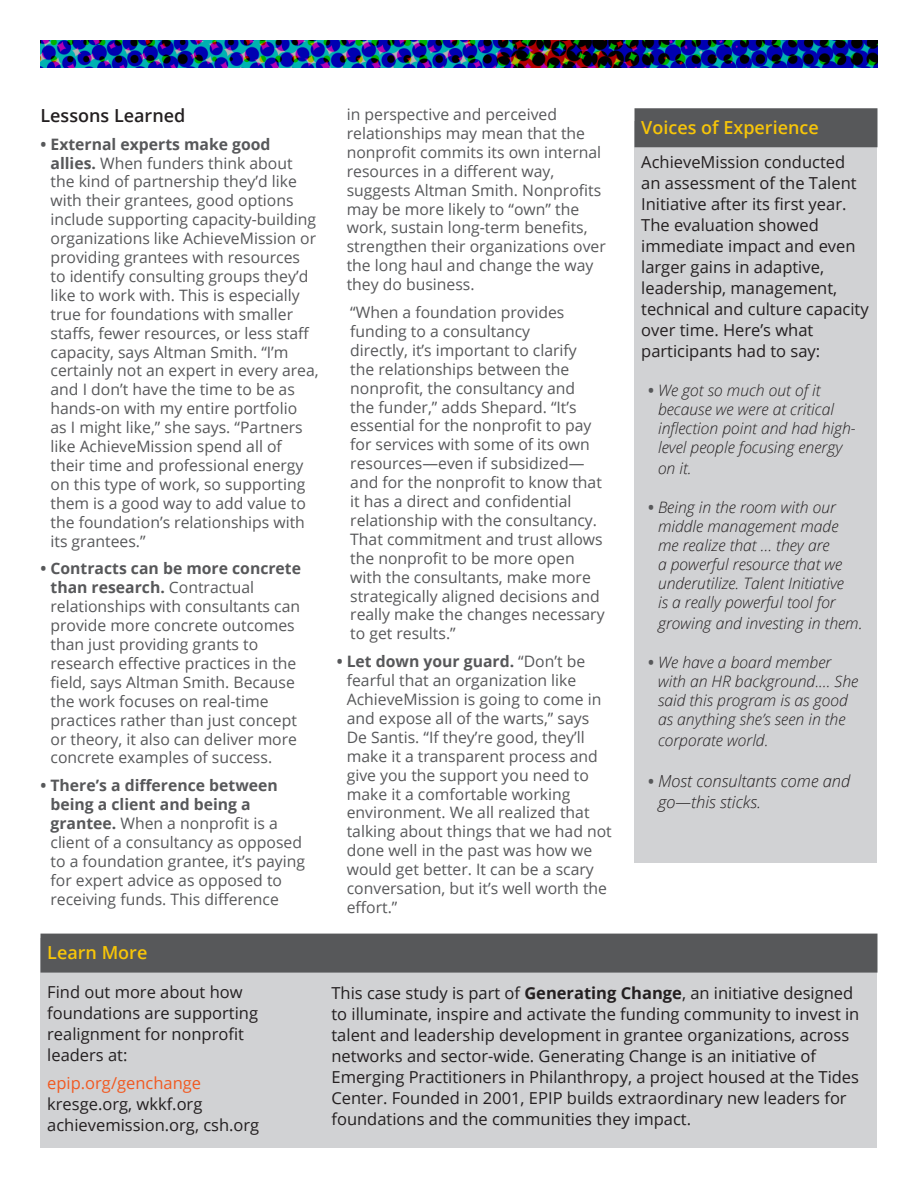
<style>
.page{position:relative;width:918px;height:1188px;background:#fff}
.page>*{position:absolute;margin:0;border:0;box-sizing:border-box;transform-origin:0 0}
.Gray_bar_yellow_type{font:600 18px "Open Sans";color:#f7c509}
.Subhead{font:600 18px "Open Sans";color:#231f20}
.Sidebar_paragraph{font:16.5px/21px "Open Sans";color:#231f20}
.Sidebar_paragraph-2{font:italic 300 16.5px/21px "Open Sans";color:#231f20}
.Sidebar_paragraph-3{font:16.5px "Open Sans";color:#f15921}
.Subhead-2{font:15.75px/18.9px "Open Sans";color:#57585a}
.Sidebar_paragraph-4{font:italic 300 15.75px/18.9px "Open Sans";color:#231f20}
.s1{font-weight:700}
.s2{font-weight:700;font-style:normal;color:#57585a}
.s3{font-size:16.5px}
.s4{font-weight:700;font-style:normal;font-size:15.75px;color:#57585a}
</style>
<div class="page">
<div style="left:634px;top:121px;width:244px;height:742px;background:#d1d2d4"></div>
<div style="left:634px;top:108px;width:244px;height:39px;background:#57585a"></div>
<div style="left:40px;top:938px;width:838px;height:210px;background:#d1d2d4"></div>
<div style="left:40px;top:934px;width:838px;height:39px;background:#57585a"></div>
<img style="left:40px;top:40px;width:838px;height:28px">
<p class="Subhead" style="left:40px;top:103px;width:146px">Lessons Learned</p>
<p class="Subhead-2" style="left:51px;top:134px;width:270px;text-indent:-10px"><span class="s1">• External experts make good allies.</span> When funders think about the kind of partnership they’d like with their grantees, good options include supporting capacity-building organizations like AchieveMission or providing grantees with resources to identify consulting groups they’d like to work with. This is especially true for foundations with smaller staffs, fewer resources, or less staff capacity, says Altman Smith. “I’m certainly not an expert in every area, and I don’t have the time to be as hands-on with my entire portfolio<br>as I might like,” she says. “Partners like AchieveMission spend all of their time and professional energy on this type of work, so supporting them is a good way to add value to the foundation’s relationships with its grantees.”</p>
<p class="Subhead-2" style="left:51px;top:559px;width:252px;text-indent:-10px"><span class="s1">• Contracts can be more concrete than research.</span> Contractual relationships with consultants can provide more concrete outcomes than just providing grants to research effective practices in the field, says Altman Smith. Because the work focuses on real-time practices rather than just concept or theory, it also can deliver more concrete examples of success.</p>
<p class="Subhead-2" style="left:51px;top:776px;width:256px;text-indent:-10px"><span class="s1">• There’s a difference between being a client and being a grantee.</span> When a nonprofit is a client of a consultancy as opposed to a foundation grantee, it’s paying for expert advice as opposed to receiving funds. This difference</p>
<p class="Gray_bar_yellow_type" style="left:47px;top:940px;width:102px">Learn More</p>
<p class="Sidebar_paragraph" style="left:47px;top:981px;width:212px">Find out more about how foundations are supporting realignment for nonprofit leaders at:</p>
<p class="Sidebar_paragraph-3" style="left:47px;top:1072px;width:155px">epip.org/genchange</p>
<p class="Sidebar_paragraph" style="left:47px;top:1093px;width:157px">kresge.org, wkkf.org</p>
<p class="Sidebar_paragraph" style="left:47px;top:1114px;width:214px">achievemission.org, csh.org</p>
<p class="Subhead-2" style="left:347px;top:104px;width:261px">in perspective and perceived relationships may mean that the nonprofit commits its own internal resources in a different way, suggests Altman Smith. Nonprofits may be more likely to “own” the work, sustain long-term benefits, strengthen their organizations over the long haul and change the way they do business.</p>
<p class="Subhead-2" style="left:350px;top:302px;width:256px">“When a foundation provides funding to a consultancy<br>directly, it’s important to clarify the relationships between the nonprofit, the consultancy and<br>the funder,” adds Shepard. “It’s essential for the nonprofit to pay for services with some of its own resources—even if subsidized— and for the nonprofit to know that it has a direct and confidential relationship with the consultancy.<br>That commitment and trust allows the nonprofit to be more open with the consultants, make more strategically aligned decisions and really make the changes necessary to get results.”</p>
<p class="Subhead-2" style="left:347px;top:652px;width:267px;text-indent:-10px"><span class="s1">• Let down your guard.</span> “Don’t be fearful that an organization like<br>AchieveMission is going to come in and expose all of the warts,” says<br>De Santis. “If they’re good, they’ll make it a transparent process and give you the support you need to make it a comfortable working environment. We all realized that talking about things that we had not done well in the past was how we would get better. It can be a scary conversation, but it’s well worth the effort.”</p>
<p class="Gray_bar_yellow_type" style="left:641px;top:115px;width:179px">Voices of Experience</p>
<p class="Sidebar_paragraph" style="left:641px;top:151px;width:229px">AchieveMission conducted<br>an assessment of the Talent<br>Initiative after its first year.<br>The evaluation showed immediate impact and even larger gains in adaptive, leadership, management, technical and culture capacity over time. Here’s what participants had to say:</p>
<p class="Sidebar_paragraph-4" style="left:658px;top:381px;width:199px;text-indent:-10px"><span class="s2">•</span> We got so much out of it because we were at critical inflection point and had high&shy;level people focusing energy</p>
<p class="Sidebar_paragraph-4" style="left:658px;top:458px;width:35px">on it.</p>
<p class="Sidebar_paragraph-4" style="left:658px;top:498px;width:188px;text-indent:-10px"><span class="s2">•</span> Being in the room with our middle management made me realize that … they are<br>a powerful resource that we underutilize. Talent Initiative is a really powerful tool for</p>
<p class="Sidebar_paragraph-4" style="left:658px;top:613px;width:206px">growing and investing in them<span class="s3">.</span></p>
<p class="Sidebar_paragraph-4" style="left:658px;top:652px;width:202px;text-indent:-10px"><span class="s2">•</span> We have a board member with an HR background.… She said this program is as good as anything she’s seen in the</p>
<p class="Sidebar_paragraph-4" style="left:658px;top:730px;width:112px">corporate world.</p>
<p class="Sidebar_paragraph-2" style="left:658px;top:770px;width:194px;text-indent:-10px"><span class="s4">•</span> Most consultants come and go—this sticks.</p>
<p class="Sidebar_paragraph" style="left:332px;top:982px;width:529px">This case study is part of <span class="s1">Generating Change</span>, an initiative designed to illuminate, inspire and activate the funding community to invest in talent and leadership development in grantee organizations, across networks and sector-wide. Generating Change is an initiative of Emerging Practitioners in Philanthropy, a project housed at the Tides Center. Founded in 2001, EPIP builds extraordinary new leaders for foundations and the communities they impact.</p>
</div>
